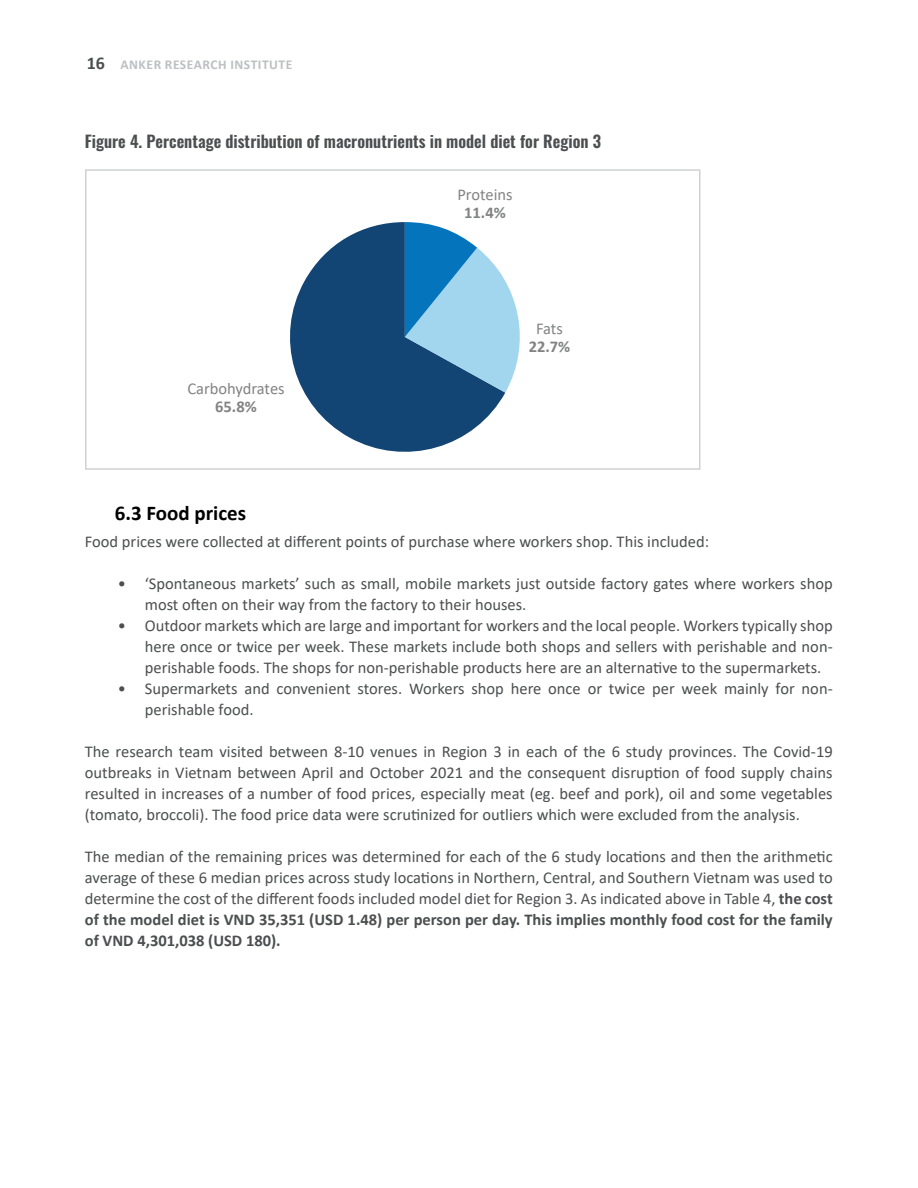
<style>
.page{position:relative;width:918px;height:1188px;background:#fff}
.page>*{position:absolute;margin:0;border:0;box-sizing:border-box;transform-origin:0 0}
.t1{font:700 21px "Calibri";color:#000}
.t2{font:16.5px/21px "Calibri";color:#4c4e4f;text-align:justify}
.t3{font:600 16.5px "Oswald";color:#4c4e4f}
.t4{font:16.5px "Calibri";color:#828384}
.t5{font:700 16.5px "Calibri";color:#828384}
.t6{font:700 13.5px "Calibri";letter-spacing:.04em;color:#bebfc2}
.s1{font-size:18px;color:#4c4e4f}
.s2{font-weight:700}
</style>
<div class="page">
<svg style="left:290px;top:222px;width:215px;height:230px;fill:#134574"></svg>
<svg style="left:405px;top:222px;width:115px;height:171px"></svg>
<p class="t6" style="left:87px;top:55px;width:207px"><span class="s1">16</span> ANKER RESEARCH INSTITUTE</p>
<p class="t3" style="left:85px;top:133px;width:518px">Figure 4. Percentage distribution of macronutrients in model diet for Region 3</p>
<p class="t4" style="left:187px;top:378px;width:99px">Carbohydrates</p>
<p class="t5" style="left:215px;top:395px;width:43px">65.8%</p>
<p class="t4" style="left:457px;top:183px;width:57px">Proteins</p>
<p class="t5" style="left:464px;top:200px;width:43px">11.4%</p>
<p class="t4" style="left:536px;top:317px;width:28px">Fats</p>
<p class="t5" style="left:529px;top:335px;width:43px">22.7%</p>
<p class="t1" style="left:115px;top:498px;width:133px">6.3 Food prices</p>
<p class="t2" style="left:85px;top:531px;width:626px">Food prices were collected at different points of purchase where workers shop. This included:</p>
<p class="t2" style="left:145px;top:573px;width:689px;text-indent:-27px">• ‘Spontaneous markets’ such as small, mobile markets just outside factory gates where workers shop most often on their way from the factory to their houses.</p>
<p class="t2" style="left:145px;top:615px;width:689px;text-indent:-27px">• Outdoor markets which are large and important for workers and the local people. Workers typically shop here once or twice per week. These markets include both shops and sellers with perishable and non&shy;perishable foods. The shops for non-perishable products here are an alternative to the supermarkets.</p>
<p class="t2" style="left:145px;top:678px;width:689px;text-indent:-27px">• Supermarkets and convenient stores. Workers shop here once or twice per week mainly for non&shy;perishable food.</p>
<p class="t2" style="left:85px;top:741px;width:749px">The research team visited between 8-10 venues in Region 3 in each of the 6 study provinces. The Covid-19 outbreaks in Vietnam between April and October 2021 and the consequent disruption of food supply chains resulted in increases of a number of food prices, especially meat (eg. beef and pork), oil and some vegetables (tomato, broccoli). The food price data were scrutinized for outliers which were excluded from the analysis.</p>
<p class="t2" style="left:85px;top:846px;width:749px">The median of the remaining prices was determined for each of the 6 study locations and then the arithmetic average of these 6 median prices across study locations in Northern, Central, and Southern Vietnam was used to determine the cost of the different foods included model diet for Region 3. As indicated above in Table 4, <span class="s2">the cost of the model diet is VND 35,351 (USD 1.48) per person per day. This implies monthly food cost for the family of VND 4,301,038 (USD 180).</span></p>
</div>
